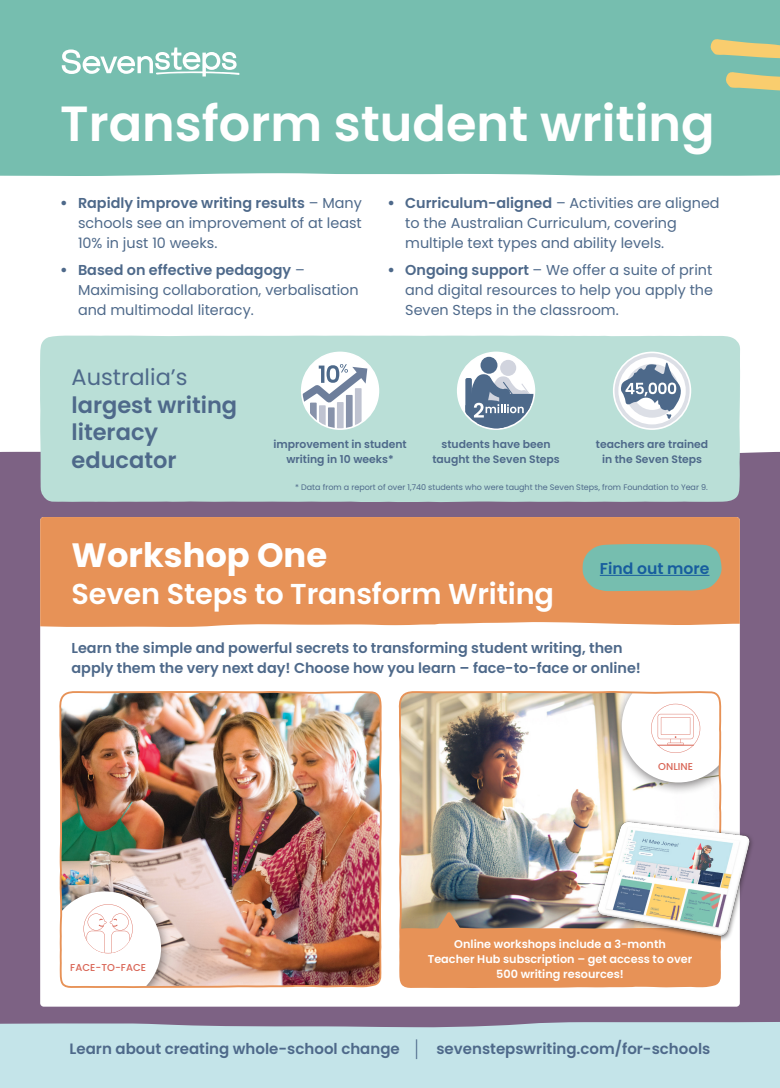
<style>
.page{position:relative;width:780px;height:1088px;background:#fff}
.page>*{position:absolute;margin:0;border:0;box-sizing:border-box;transform-origin:0 0}
.t1{font:600 49.38px "Poppins";color:#fff}
.t2{font:700 33.75px "Poppins";color:#fff}
.t3{font:600 28.75px "Poppins";letter-spacing:-.005em;color:#fff}
.t4{font:600 22.5px/27.5px "Poppins";color:#4e698a}
.t5{font:600 15.62px "Poppins";color:#175d9e}
.t6{font:600 15px "Poppins";color:#4e698a}
.t7{font:14.38px/20px "Poppins";color:#4e698a;text-align:justify}
.Bullets_Orange{font:600 14.38px/20px "Poppins";color:#4e698a}
.t8{font:600 11.25px/15px "Poppins";color:#fff;text-align:center}
.t9{font:600 10.75px/14.8px "Poppins";color:#4e698a;text-align:center}
.t10{font:500 10px "Poppins";letter-spacing:.005em;color:#d96657}
.t11{font:8px "Poppins";color:#4e698a}
.s1{font-weight:700;font-size:15px}
.s2{font-weight:600}
.s3{font-weight:400}
.s4{font-weight:200;font-size:22.5px}
</style>
<div class="page">
<div style="left:0;top:451px;width:780px;height:564px;background:#7d6284"></div>
<div style="left:40px;top:517px;width:699px;height:489px;background:#fff;border-radius:4px"></div>
<div style="left:40px;top:517px;width:699px;height:113px;background:#e79257"></div>
<div style="left:40px;top:336px;width:700px;height:167px;background:#badfd7"></div>
<svg style="left:582px;top:544px;width:139px;height:35px"></svg>
<div style="left:0;top:0;width:780px;height:176px;background:#76beaf"></div>
<svg style="left:62px;top:47px;width:178px;height:30px"></svg>
<img style="left:398px;top:579px;width:325px;height:436px">
<img style="left:59px;top:579px;width:325px;height:436px">
<svg style="left:725px;top:71px;width:55px;height:27px"></svg>
<svg style="left:709px;top:38px;width:71px;height:27px"></svg>
<img style="left:584px;top:811px;width:179px;height:135px">
<svg style="left:0;top:1015px;width:780px;height:73px;fill:#c4e4e9"></svg>
<hr style="left:599px;top:575px;width:110px;height:1px;background:#175d9e">
<svg style="left:457px;top:352px;width:78px;height:78px"></svg>
<svg style="left:301px;top:352px;width:78px;height:78px"></svg>
<svg style="left:613px;top:352px;width:78px;height:78px"></svg>
<p class="t1" style="left:60px;top:95px;width:655px">Transform student writing</p>
<p class="t7" style="left:78px;top:193px;width:285px;text-indent:-18px"><span class="s1">•</span> <span class="s2">Rapidly improve writing results</span> – Many schools see an improvement of at least 10% in just 10 weeks.</p>
<p class="t7" style="left:78px;top:260px;width:282px;text-align:left;text-indent:-18px"><span class="s1">•</span> <span class="s2">Based on effective pedagogy</span> –<br>Maximising collaboration, verbalisation and multimodal literacy.</p>
<p class="t7" style="left:405px;top:193px;width:316px;text-align:left;text-indent:-18px"><span class="s1">•</span> <span class="s2">Curriculum-aligned</span> – Activities are aligned to the Australian Curriculum, covering multiple text types and ability levels.</p>
<p class="t7" style="left:405px;top:260px;width:309px;text-indent:-18px"><span class="s1">•</span> <span class="s2">Ongoing support</span> – We offer a suite of print and digital resources to help you apply the Seven Steps in the classroom.</p>
<p class="t4" style="left:71px;top:364px;width:167px"><span class="s3">Australia’s </span>largest writing literacy educator</p>
<p class="t9" style="left:273px;top:437px;width:135px">improvement in student writing in 10 weeks*</p>
<p class="t9" style="left:432px;top:437px;width:129px">students have been taught the Seven Steps</p>
<p class="t9" style="left:596px;top:437px;width:114px">teachers are trained in the Seven Steps</p>
<p class="t11" style="left:295px;top:483px;width:414px">* Data from a report of over 1,740 students who were taught the Seven Steps, from Foundation to Year 9.</p>
<p class="t2" style="left:71px;top:536px;width:257px">Workshop One</p>
<p class="t3" style="left:71px;top:577px;width:484px">Seven Steps to Transform Writing</p>
<p class="t5" style="left:599px;top:560px;width:111px">Find out more</p>
<p class="Bullets_Orange" style="left:71px;top:638px;width:571px">Learn the simple and powerful secrets to transforming student writing, then apply them the very next day! Choose how you learn – face-to-face or online!</p>
<p class="t10" style="left:658px;top:760px;width:36px">ONLINE</p>
<p class="t10" style="left:70px;top:961px;width:77px">FACE-TO-FACE</p>
<p class="t8" style="left:428px;top:936px;width:266px">Online workshops include a 3-month<br>Teacher Hub subscription – get access to over<br>500 writing resources!</p>
<p class="t6" style="left:70px;top:1040px;width:642px">Learn about creating whole-school change <span class="s4">|</span> sevenstepswriting.com/for-schools</p>
</div>
